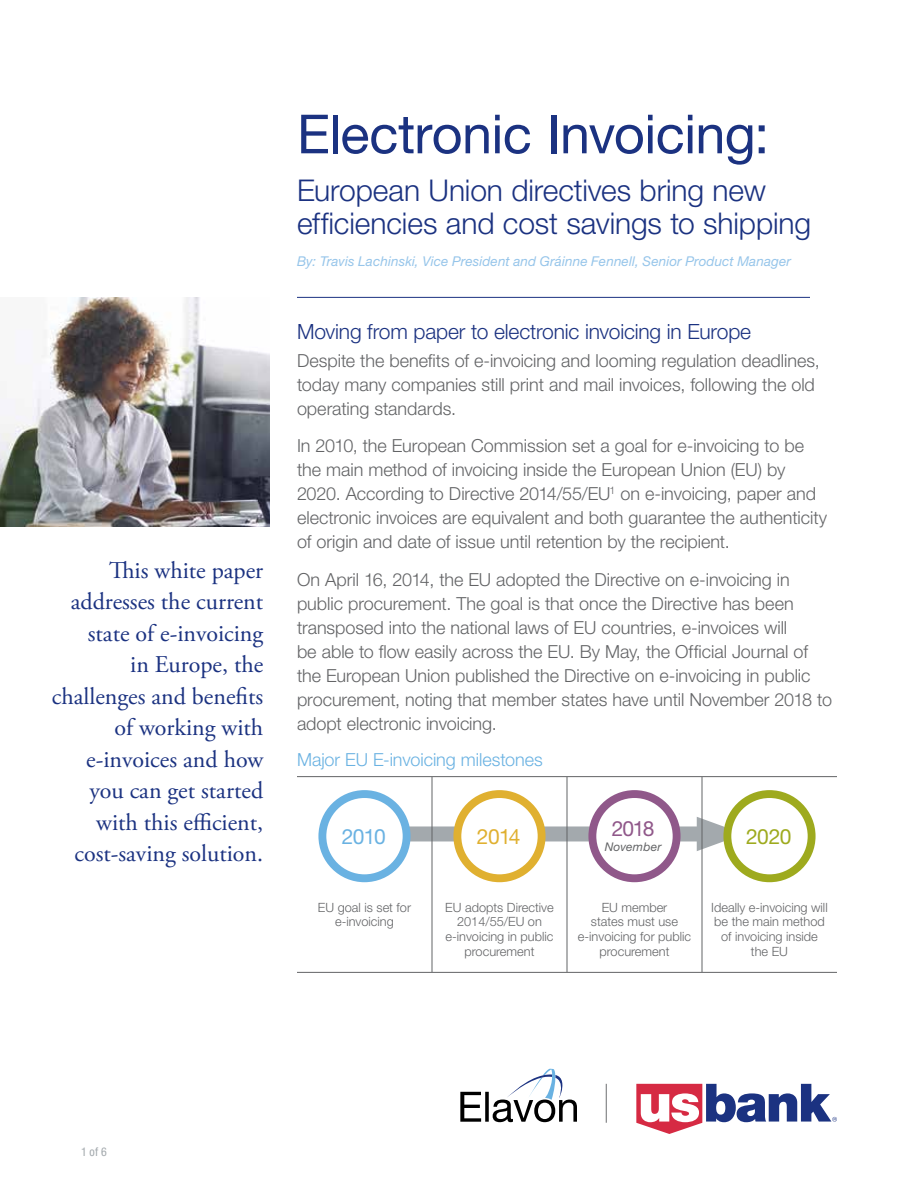
<style>
.page{position:relative;width:918px;height:1188px;background:#fff}
.page>*{position:absolute;margin:0;border:0;box-sizing:border-box;transform-origin:0 0}
.t1{font:54px "Helvetica Neue LT Std";letter-spacing:-.01em;color:#1b3281}
.t2{font:300 30px/33px "Helvetica Neue LT Std";letter-spacing:-.005em;color:#1b3281}
.t3{font:24px/31.5px "Adobe Garamond Pro";color:#1b3281;text-align:right}
.t4{font:300 21px "Helvetica Neue LT Std";letter-spacing:-.01em;color:#1b3281}
.t5{font:21px "Helvetica Neue LT Std";color:#6ab2e2}
.t6{font:21px "Helvetica Neue LT Std";color:#e0b030}
.t7{font:21px "Helvetica Neue LT Std";color:#90588a}
.t8{font:21px "Helvetica Neue LT Std";color:#9eaa1e}
.t9{font:300 18px/24px "Helvetica Neue LT Std";color:#636466}
.t10{font:300 18px "Helvetica Neue LT Std";color:#6ab2e2}
.t11{font:italic 13.5px "Helvetica Neue LT Std";letter-spacing:.01em;color:#96c5ea}
.t12{font:300 12.75px/14.7px "Helvetica Neue LT Std";color:#636466;text-align:center}
.t13{font:italic 12px "Helvetica Neue LT Std";letter-spacing:.015em;color:#636466}
.t14{font:condensed 12px "Helvetica Neue LT Std";color:#a3a9ad}
</style>
<div class="page">
<div style="left:407px;top:826px;width:309px;height:15px;background:#a3a9ad"></div>
<svg style="left:697px;top:817px;width:27px;height:34px"></svg>
<hr style="left:297px;top:297px;width:513px;height:1px;background:#1b3281">
<img style="left:0;top:297px;width:270px;height:229px">
<svg style="left:636px;top:1084px;width:201px;height:50px"></svg>
<hr style="left:606px;top:1084px;width:1px;height:39px;background:#6d6e71">
<svg style="left:460px;top:1069px;width:117px;height:53px"></svg>
<hr style="left:432px;top:777px;width:1px;height:195px;background:#636466">
<hr style="left:567px;top:777px;width:1px;height:195px;background:#636466">
<hr style="left:702px;top:777px;width:1px;height:195px;background:#636466">
<hr style="left:297px;top:776px;width:135px;height:1px;background:#636466">
<hr style="left:432px;top:776px;width:135px;height:1px;background:#636466">
<hr style="left:567px;top:776px;width:135px;height:1px;background:#636466">
<hr style="left:702px;top:776px;width:135px;height:1px;background:#636466">
<hr style="left:297px;top:972px;width:135px;height:1px;background:#636466">
<hr style="left:432px;top:972px;width:135px;height:1px;background:#636466">
<hr style="left:567px;top:972px;width:135px;height:1px;background:#636466">
<hr style="left:702px;top:972px;width:135px;height:1px;background:#636466">
<div style="left:318px;top:790px;width:93px;height:92px;border:8px solid #6ab2e2;border-radius:50%"></div>
<div style="left:457px;top:794px;width:85px;height:84px;background:#fff;border-radius:50%"></div>
<div style="left:453px;top:790px;width:93px;height:92px;border:8px solid #e0b030;border-radius:50%"></div>
<div style="left:592px;top:794px;width:85px;height:84px;background:#fff;border-radius:50%"></div>
<div style="left:588px;top:790px;width:93px;height:92px;border:8px solid #90588a;border-radius:50%"></div>
<div style="left:723px;top:790px;width:93px;height:92px;border:8px solid #9eaa1e;border-radius:50%"></div>
<h3 class="t3" style="left:52px;top:555px;width:213px">This white paper addresses the current state of e-invoicing<br>in Europe, the challenges and benefits of working with e-invoices and how you can get started with this efficient, cost-saving solution.</h3>
<h1 class="t1" style="left:297px;top:102px;width:474px">Electronic Invoicing:</h1>
<h2 class="t2" style="left:297px;top:173px;width:516px">European Union directives bring new efficiencies and cost savings to shipping</h2>
<p class="t11" style="left:297px;top:254px;width:496px">By: Travis Lachinski, Vice President and Gráinne Fennell, Senior Product Manager</p>
<p class="t4" style="left:297px;top:319px;width:456px">Moving from paper to electronic invoicing in Europe</p>
<p class="t9" style="left:297px;top:348px;width:524px">Despite the benefits of e-invoicing and looming regulation deadlines, today many companies still print and mail invoices, following the old operating standards.</p>
<p class="t9" style="left:297px;top:433px;width:532px">In 2010, the European Commission set a goal for e-invoicing to be the main method of invoicing inside the European Union (EU) by 2020. According to Directive 2014/55/EU<sup>1</sup> on e-invoicing, paper and electronic invoices are equivalent and both guarantee the authenticity of origin and date of issue until retention by the recipient.</p>
<p class="t9" style="left:297px;top:567px;width:537px">On April 16, 2014, the EU adopted the Directive on e-invoicing in public procurement. The goal is that once the Directive has been transposed into the national laws of EU countries, e-invoices will<br>be able to flow easily across the EU. By May, the Official Journal of the European Union published the Directive on e-invoicing in public procurement, noting that member states have until November 2018 to adopt electronic invoicing.</p>
<p class="t10" style="left:297px;top:748px;width:247px">Major EU E-invoicing milestones</p>
<p class="t5" style="left:342px;top:824px;width:46px">2010</p>
<p class="t12" style="left:318px;top:899px;width:95px">EU goal is set for e-invoicing</p>
<p class="t6" style="left:477px;top:824px;width:45px">2014</p>
<p class="t12" style="left:445px;top:899px;width:110px">EU adopts Directive<br>2014/55/EU on e-invoicing in public procurement</p>
<p class="t7" style="left:612px;top:816px;width:44px">2018</p>
<p class="t13" style="left:605px;top:839px;width:58px">November</p>
<p class="t12" style="left:578px;top:899px;width:115px">EU member<br>states must use e-invoicing for public procurement</p>
<p class="t8" style="left:746px;top:824px;width:47px">2020</p>
<p class="t12" style="left:711px;top:899px;width:118px">Ideally e-invoicing will be the main method of invoicing inside the EU</p>
<p class="t14" style="left:81px;top:1145px;width:27px">1 of 6</p>
</div>
